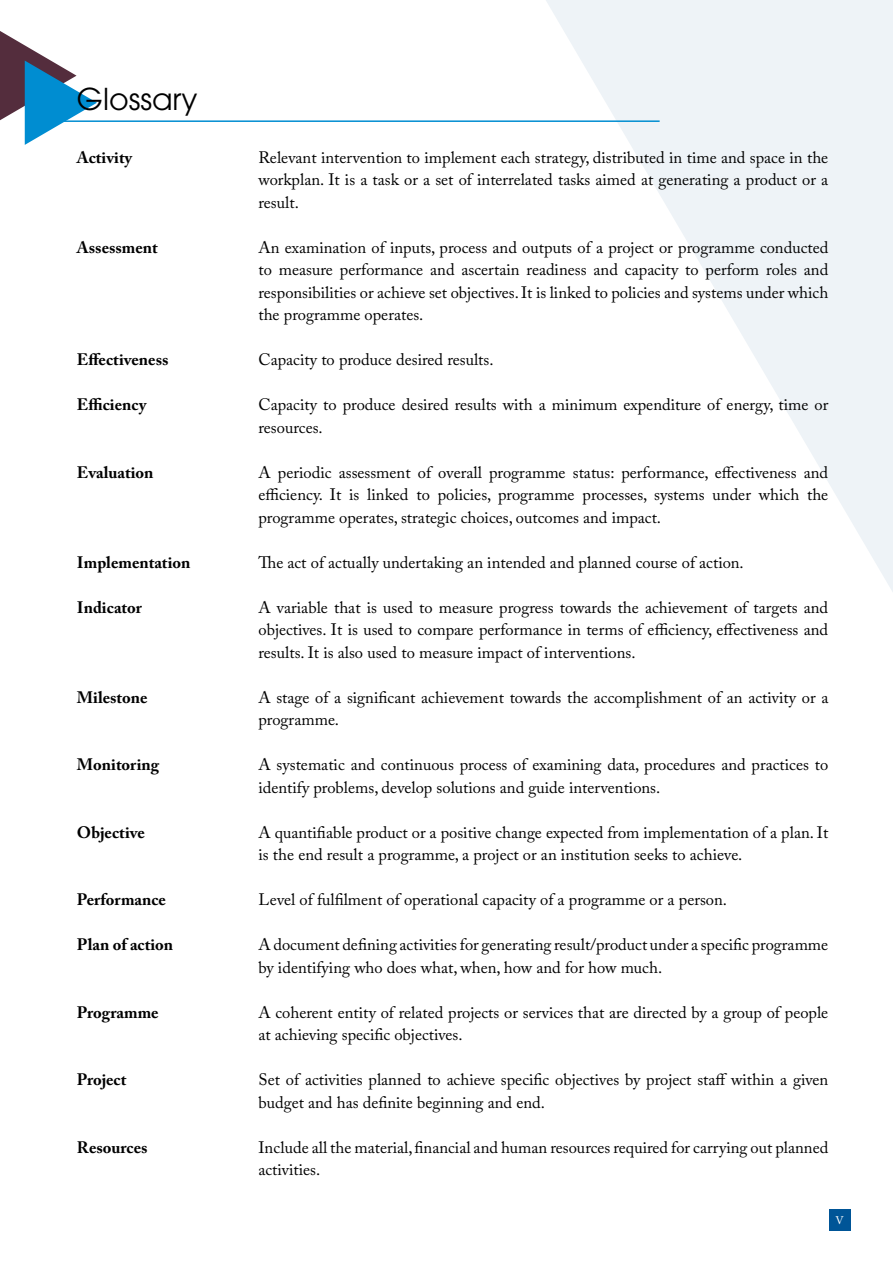
<style>
.page{position:relative;width:893px;height:1263px;background:#fff}
.page>*{position:absolute;margin:0;border:0;box-sizing:border-box;transform-origin:0 0}
.t1{font:30px "ITC Avant Garde Pro";color:#000}
.t2{font:16.5px/22.5px "Adobe Caslon Pro";color:#000}
.t3{font:700 16.5px "Adobe Caslon Pro";color:#000}
.t4{font:12px "Minion Pro";color:#fff}
</style>
<div class="page">
<div style="left:829px;top:1210px;width:21px;height:21px;background:#005597"></div>
<svg style="left:546px;top:0;width:347px;height:592px;fill:#eef3f7"></svg>
<svg style="left:0;top:31px;width:97px;height:114px"></svg>
<hr style="left:35px;top:120px;width:625px;height:2px;background:#008dd1">
<h1 class="t1" style="left:77px;top:80px;width:122px">Glossary</h1>
<p class="t3" style="left:77px;top:147px;width:57px">Activity</p>
<p class="t3" style="left:77px;top:237px;width:82px">Assessment</p>
<p class="t3" style="left:77px;top:350px;width:93px">Effectiveness</p>
<p class="t3" style="left:77px;top:395px;width:71px">Efficiency</p>
<p class="t3" style="left:77px;top:462px;width:78px">Evaluation</p>
<p class="t3" style="left:77px;top:552px;width:115px">Implementation</p>
<p class="t3" style="left:77px;top:597px;width:67px">Indicator</p>
<p class="t3" style="left:77px;top:687px;width:72px">Milestone</p>
<p class="t3" style="left:77px;top:755px;width:84px">Monitoring</p>
<p class="t3" style="left:77px;top:822px;width:70px">Objective</p>
<p class="t3" style="left:77px;top:890px;width:91px">Performance</p>
<p class="t3" style="left:77px;top:935px;width:98px">Plan of action</p>
<p class="t3" style="left:77px;top:1002px;width:83px">Programme</p>
<p class="t3" style="left:77px;top:1070px;width:51px">Project</p>
<p class="t3" style="left:77px;top:1137px;width:72px">Resources</p>
<p class="t2" style="left:258px;top:146px;width:571px;text-align:justify">Relevant intervention to implement each strategy, distributed in time and space in the workplan. It is a task or a set of interrelated tasks aimed at generating a product or a result.</p>
<p class="t2" style="left:258px;top:236px;width:571px;text-align:justify">An examination of inputs, process and outputs of a project or programme conducted to measure performance and ascertain readiness and capacity to perform roles and responsibilities or achieve set objectives. It is linked to policies and systems under which the programme operates.</p>
<p class="t2" style="left:258px;top:348px;width:237px">Capacity to produce desired results.</p>
<p class="t2" style="left:258px;top:393px;width:571px">Capacity to produce desired results with a minimum expenditure of energy, time or resources.</p>
<p class="t2" style="left:258px;top:461px;width:571px;text-align:justify">A periodic assessment of overall programme status: performance, effectiveness and efficiency. It is linked to policies, programme processes, systems under which the programme operates, strategic choices, outcomes and impact.</p>
<p class="t2" style="left:258px;top:551px;width:487px">The act of actually undertaking an intended and planned course of action.</p>
<p class="t2" style="left:258px;top:596px;width:571px;text-align:justify">A variable that is used to measure progress towards the achievement of targets and objectives. It is used to compare performance in terms of efficiency, effectiveness and results. It is also used to measure impact of interventions.</p>
<p class="t2" style="left:258px;top:686px;width:571px">A stage of a significant achievement towards the accomplishment of an activity or a programme.</p>
<p class="t2" style="left:258px;top:753px;width:571px">A systematic and continuous process of examining data, procedures and practices to identify problems, develop solutions and guide interventions.</p>
<p class="t2" style="left:258px;top:821px;width:571px">A quantifiable product or a positive change expected from implementation of a plan. It is the end result a programme, a project or an institution seeks to achieve.</p>
<p class="t2" style="left:258px;top:888px;width:470px">Level of fulfilment of operational capacity of a programme or a person.</p>
<p class="t2" style="left:258px;top:933px;width:571px">A document defining activities for generating result/product under a specific programme by identifying who does what, when, how and for how much.</p>
<p class="t2" style="left:258px;top:1001px;width:571px">A coherent entity of related projects or services that are directed by a group of people at achieving specific objectives.</p>
<p class="t2" style="left:258px;top:1068px;width:571px">Set of activities planned to achieve specific objectives by project staff within a given budget and has definite beginning and end.</p>
<p class="t2" style="left:258px;top:1136px;width:571px">Include all the material, financial and human resources required for carrying out planned activities.</p>
<p class="t4" style="left:836px;top:1212px;width:10px">V</p>
</div>
